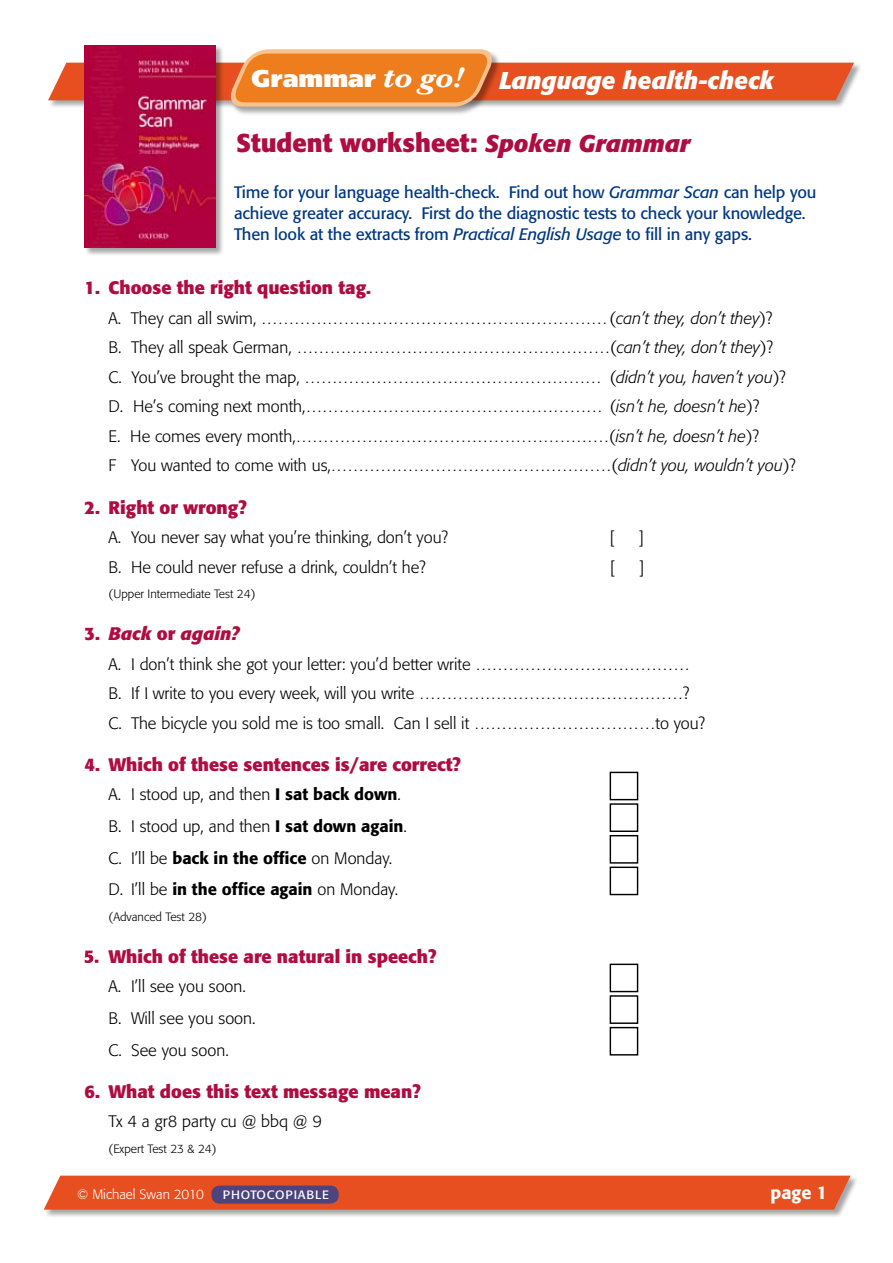
<style>
.page{position:relative;width:893px;height:1263px;background:#fff}
.page>*{position:absolute;margin:0;border:0;box-sizing:border-box;transform-origin:0 0}
.t1{font:700 25.5px "Formata";color:#af0c3f}
.t2{font:italic 700 24px "Formata";color:#fff}
.t3{font:700 18px "Formata";color:#af0c3f}
.t4{font:italic 700 18px "Formata";color:#af0c3f}
.t5{font:500 18px "Formata";color:#fff}
.t6{font:300 16.5px/29.5px "Formata";color:#000}
.t7{font:16.5px/21px "Formata";letter-spacing:-.01em;color:#003882}
.t8{font:300 13.5px "Formata";color:#fff}
.t9{font:300 12px "Formata";color:#000}
.t10{font:12px "Formata";letter-spacing:.06em;color:#fff;scale:1.05 1}
.s1{font-family:"Frutiger";font-weight:900;font-style:normal;font-size:24.3px}
.s2{font-family:"Baskerville";font-size:30px}
.s3{font-style:italic;font-size:24px}
.s4{font-style:italic}
.s5{font-style:normal}
.s6{font-weight:500}
</style>
<div class="page">
<div style="left:43px;top:1175px;width:815px;height:43px;background:#000;opacity:.35"></div>
<svg style="left:44px;top:1175px;width:807px;height:35px;background:#e6562b"></svg>
<div style="left:211px;top:1185px;width:128px;height:18px;background:#4c447e;border-radius:9px"></div>
<div style="left:84px;top:45px;width:141px;height:212px;background:#000;opacity:.35"></div>
<img style="left:85px;top:45px;width:131px;height:203px">
<div style="left:230px;top:49px;width:270px;height:67px;background:#000;opacity:.35"></div>
<svg style="left:48px;top:47px;width:806px;height:62px"></svg>
<div style="left:610px;top:772px;width:28px;height:28px;border:1px solid #000"></div>
<div style="left:610px;top:803px;width:28px;height:29px;border:1px solid #000"></div>
<div style="left:610px;top:835px;width:28px;height:29px;border:1px solid #000"></div>
<div style="left:610px;top:866px;width:28px;height:29px;border:1px solid #000"></div>
<svg style="left:85px;top:950px;width:13px;height:13px"></svg>
<div style="left:610px;top:964px;width:28px;height:28px;border:1px solid #000"></div>
<div style="left:610px;top:995px;width:28px;height:29px;border:1px solid #000"></div>
<div style="left:610px;top:1027px;width:28px;height:28px;border:1px solid #000"></div>
<h2 class="t2" style="left:252px;top:65px;width:524px"><span class="s1">Grammar</span> <span class="s2">to go!</span> Language health-check</h2>
<h1 class="t1" style="left:236px;top:127px;width:456px">Student worksheet: <span class="s3">Spoken Grammar</span></h1>
<p class="t7" style="left:234px;top:182px;width:584px">Time for your language health-check. Find out how <span class="s4">Grammar Scan</span> can help you achieve greater accuracy. First do the diagnostic tests to check your knowledge.<br>Then look at the extracts from <span class="s4">Practical English Usage</span> to fill in any gaps.</p>
<p class="t3" style="left:85px;top:277px;width:288px">1. Choose the right question tag.</p>
<p class="t6" style="left:109px;top:303px;width:689px">A. They can all swim, ………………………………………………………(<span class="s4">can’t they, don’t they</span>)?<br>B. They all speak German, …………………………………………………(<span class="s4">can’t they, don’t they</span>)?<br>C. You’ve brought the map, ……………………………………………… (<span class="s4">didn’t you, haven’t you</span>)?<br>D. He’s coming next month,……………………………………………… (<span class="s4">isn’t he, doesn’t he</span>)?<br>E. He comes every month,…………………………………………………(<span class="s4">isn’t he, doesn’t he</span>)?<br>F You wanted to come with us,……………………………………………(<span class="s4">didn’t you, wouldn’t you</span>)?</p>
<p class="t3" style="left:85px;top:496px;width:164px">2. Right or wrong?</p>
<p class="t6" style="left:109px;top:523px;width:341px">A. You never say what you’re thinking, don’t you?</p>
<p class="t6" style="left:610px;top:523px;width:6px">[</p>
<p class="t6" style="left:640px;top:523px;width:6px">]</p>
<p class="t6" style="left:109px;top:552px;width:318px">B. He could never refuse a drink, couldn’t he?</p>
<p class="t6" style="left:610px;top:552px;width:6px">[</p>
<p class="t6" style="left:640px;top:552px;width:6px">]</p>
<p class="t9" style="left:109px;top:586px;width:148px">(Upper Intermediate Test 24)</p>
<p class="t4" style="left:85px;top:622px;width:156px"><span class="s5">3.</span> Back <span class="s5">or</span> again?</p>
<p class="t6" style="left:109px;top:649px;width:598px">A. I don’t think she got your letter: you’d better write …………………………………<br>B. If I write to you every week, will you write …………………………………………?<br>C. The bicycle you sold me is too small. Can I sell it ……………………………to you?</p>
<p class="t3" style="left:85px;top:753px;width:378px">4. Which of these sentences is/are correct?</p>
<p class="t6" style="left:109px;top:779px;width:300px;line-height:31.7px">A. I stood up, and then <span class="s6">I sat back down</span>.<br>B. I stood up, and then <span class="s6">I sat down again</span>.<br>C. I’ll be <span class="s6">back in the office</span> on Monday.<br>D. I’ll be <span class="s6">in the office again</span> on Monday.</p>
<p class="t9" style="left:109px;top:909px;width:100px">(Advanced Test 28)</p>
<p class="t3" style="left:109px;top:945px;width:329px">Which of these are natural in speech?</p>
<p class="t6" style="left:109px;top:971px;width:148px;line-height:31.7px">A. I’ll see you soon.<br>B. Will see you soon.<br>C. See you soon.</p>
<p class="t3" style="left:85px;top:1080px;width:337px">6. What does this text message mean?</p>
<p class="t6" style="left:109px;top:1107px;width:215px">Tx 4 a gr8 party cu @ bbq @ 9</p>
<p class="t9" style="left:109px;top:1141px;width:110px">(Expert Test 23 &amp; 24)</p>
<p class="t8" style="left:77px;top:1186px;width:128px">© Michael Swan 2010</p>
<p class="t10" style="left:223px;top:1187px;width:102px">Photocopiable</p>
<p class="t5" style="left:771px;top:1181px;width:58px">page 1</p>
</div>
